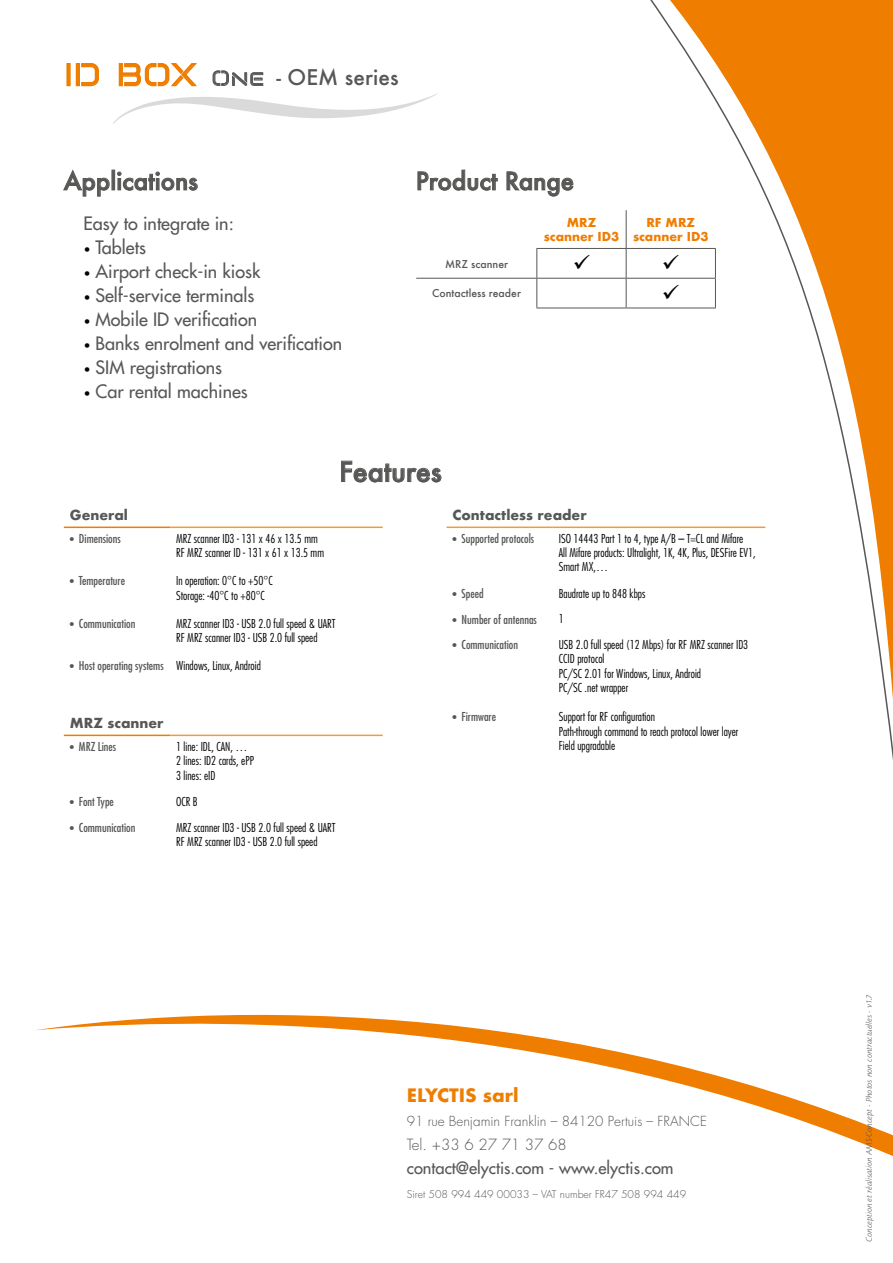
<style>
.page{position:relative;width:893px;height:1263px;background:#fff}
.page>*{position:absolute;margin:0;border:0;box-sizing:border-box;transform-origin:0 0}
.t1{font:500 27px "Futura";color:#575756}
.t2{font:500 24px "Futura";color:#575756}
.t3{font:500 21px "Futura";color:#575756}
.t4{font:18px "Futura";color:#575756}
.t5{font:700 18px "Futura";color:#ef7d00}
.t6{font:16.5px "Futura";color:#575756}
.t7{font:300 15px "Futura";color:#575756}
.t8{font:300 13.5px "Futura";color:#575756}
.t9{font:700 13.5px "Futura";color:#575756}
.t10{font:300 condensed 12px/14.4px "Futura";color:#000}
.t11{font:condensed 12px "Futura";color:#575756}
.t12{font:700 12px/14.4px "Futura";color:#ef7d00;text-align:center}
.t13{font:300 10.5px "Futura";color:#575756}
.t14{font:500 10.5px "Futura";color:#575756}
.t15{font:9px "Cronos MM It 250 6";color:#575756}
.s1{font-family:"Orbit Stencil";font-weight:400;font-size:31.5px;color:#ef7d00}
.s2{font-family:"Orbit Stencil";font-weight:400}
.s3{font-weight:300;font-size:12px;color:#000}
.s4{font-size:10.5px}
.s5{font-weight:400;font-size:10.5px;color:#575756}
.s6{font-weight:400;color:#575756}
</style>
<div class="page">
<svg style="left:639px;top:0;width:254px;height:760px"></svg>
<svg style="left:35px;top:1014px;width:858px;height:142px"></svg>
<div style="left:66px;top:63px;width:5px;height:23px;border:2px solid #ef7d00"></div>
<svg style="left:75px;top:63px;width:24px;height:24px"></svg>
<svg style="left:113px;top:63px;width:325px;height:61px"></svg>
<hr style="left:64px;top:526px;width:106px;height:2px;background:#ef7d00">
<hr style="left:170px;top:526px;width:213px;height:2px;background:#f4993f">
<hr style="left:536px;top:308px;width:90px;height:1px;background:#575756">
<hr style="left:626px;top:308px;width:90px;height:1px;background:#575756">
<div style="left:446px;top:502px;width:319px;height:25px;background:#fff"></div>
<hr style="left:446px;top:526px;width:107px;height:2px;background:#f4993f">
<hr style="left:553px;top:526px;width:212px;height:2px;background:#f4993f">
<hr style="left:64px;top:735px;width:106px;height:1px;background:#ef7d00">
<hr style="left:170px;top:735px;width:213px;height:1px;background:#f4993f">
<svg style="left:341px;top:460px;width:101px;height:23px"></svg>
<svg style="left:417px;top:169px;width:81px;height:22px"></svg>
<svg style="left:506px;top:171px;width:68px;height:26px"></svg>
<svg style="left:63px;top:169px;width:47px;height:28px"></svg>
<div style="left:112px;top:170px;width:3px;height:20px;border:1px solid #575756"></div>
<svg style="left:117px;top:171px;width:81px;height:20px"></svg>
<div style="left:64px;top:1051px;width:296px;height:147px;background:#fff"></div>
<svg style="left:416px;top:210px;width:300px;height:98px"></svg>
<h3 class="t3" style="left:64px;top:63px;width:336px"><span class="s1">ID BOX</span> <span class="s2">One</span> - OEM series</h3>
<h2 class="t2" style="left:64px;top:165px;width:136px">Applications</h2>
<h2 class="t2" style="left:416px;top:165px;width:160px">Product Range</h2>
<h3 class="t4" style="left:84px;top:212px;width:152px">Easy to integrate in:</h3>
<h3 class="t4" style="left:84px;top:236px;width:64px"><span class="s3">•</span> Tablets</h3>
<h3 class="t4" style="left:84px;top:260px;width:178px"><span class="s3">•</span> Airport check-in kiosk</h3>
<h3 class="t4" style="left:84px;top:284px;width:172px"><span class="s3">•</span> Self-service terminals</h3>
<h3 class="t4" style="left:84px;top:308px;width:175px"><span class="s3">•</span> Mobile ID verification</h3>
<h3 class="t4" style="left:84px;top:332px;width:260px"><span class="s3">•</span> Banks enrolment and verification</h3>
<h3 class="t4" style="left:84px;top:356px;width:140px"><span class="s3">•</span> SIM registrations</h3>
<h3 class="t4" style="left:84px;top:380px;width:166px"><span class="s3">•</span> Car rental machines</h3>
<p class="t12" style="left:544px;top:215px;width:77px">MRZ scanner ID3</p>
<p class="t12" style="left:633px;top:215px;width:77px">RF MRZ scanner ID3</p>
<p class="t14" style="left:445px;top:257px;width:65px">MRZ scanner</p>
<p class="t14" style="left:432px;top:286px;width:90px">Contactless reader</p>
<h1 class="t1" style="left:339px;top:453px;width:104px">Features</h1>
<p class="t9" style="left:70px;top:505px;width:60px">General</p>
<p class="t11" style="left:70px;top:531px;width:52px"><span class="s4">•</span> Dimensions</p>
<p class="t10" style="left:176px;top:531px;width:149px">MRZ scanner ID3 - 131 x 46 x 13.5 mm<br>RF MRZ scanner ID - 131 x 61 x 13.5 mm</p>
<p class="t11" style="left:70px;top:574px;width:57px"><span class="s4">•</span> Temperature</p>
<p class="t10" style="left:176px;top:573px;width:98px">In operation: 0°C to +50°C<br>Storage: -40°C to +80°C</p>
<p class="t11" style="left:70px;top:616px;width:67px"><span class="s4">•</span> Communication</p>
<p class="t10" style="left:176px;top:616px;width:161px">MRZ scanner ID3 - USB 2.0 full speed &amp; UART<br>RF MRZ scanner ID3 - USB 2.0 full speed</p>
<p class="t10" style="left:70px;top:659px;width:193px"><span class="s5">•</span> <span class="s6">Host operating systems</span> Windows, Linux, Android</p>
<p class="t9" style="left:70px;top:713px;width:95px">MRZ scanner</p>
<p class="t11" style="left:70px;top:739px;width:48px"><span class="s4">•</span> MRZ Lines</p>
<p class="t10" style="left:176px;top:739px;width:79px">1 line: IDL, CAN, …<br>2 lines: ID2 cards, ePP<br>3 lines: eID</p>
<p class="t11" style="left:70px;top:794px;width:46px"><span class="s4">•</span> Font Type</p>
<p class="t10" style="left:176px;top:794px;width:23px">OCR B</p>
<p class="t11" style="left:70px;top:820px;width:67px"><span class="s4">•</span> Communication</p>
<p class="t10" style="left:176px;top:820px;width:161px">MRZ scanner ID3 - USB 2.0 full speed &amp; UART<br>RF MRZ scanner ID3 - USB 2.0 full speed</p>
<p class="t9" style="left:452px;top:505px;width:136px">Contactless reader</p>
<p class="t11" style="left:452px;top:531px;width:83px"><span class="s4">•</span> Supported protocols</p>
<p class="t10" style="left:559px;top:531px;width:198px">ISO 14443 Part 1 to 4, type A/B – T=CL and Mifare<br>All Mifare products: Ultralight, 1K, 4K, Plus, DESFire EV1,<br>Smart MX,…</p>
<p class="t11" style="left:452px;top:586px;width:33px"><span class="s4">•</span> Speed</p>
<p class="t10" style="left:559px;top:586px;width:88px">Baudrate up to 848 kbps</p>
<p class="t11" style="left:452px;top:612px;width:86px"><span class="s4">•</span> Number of antennas</p>
<p class="t10" style="left:559px;top:612px;width:6px">1</p>
<p class="t11" style="left:452px;top:637px;width:67px"><span class="s4">•</span> Communication</p>
<p class="t10" style="left:559px;top:637px;width:191px">USB 2.0 full speed (12 Mbps) for RF MRZ scanner ID3<br>CCID protocol<br>PC/SC 2.01 for Windows, Linux, Android<br>PC/SC .net wrapper</p>
<p class="t11" style="left:452px;top:710px;width:45px"><span class="s4">•</span> Firmware</p>
<p class="t10" style="left:559px;top:710px;width:181px">Support for RF configuration<br>Path-through command to reach protocol lower layer<br>Field upgradable</p>
<h3 class="t5" style="left:407px;top:1082px;width:113px">ELYCTIS sarl</h3>
<p class="t8" style="left:407px;top:1112px;width:302px">91 rue Benjamin Franklin – 84120 Pertuis – FRANCE</p>
<p class="t7" style="left:407px;top:1135px;width:162px">Tel. +33 6 27 71 37 68</p>
<h3 class="t6" style="left:407px;top:1157px;width:268px">contact@elyctis.com - www.elyctis.com</h3>
<p class="t13" style="left:407px;top:1187px;width:281px">Siret 508 994 449 00033 – VAT number FR47 508 994 449</p>
<p class="t15" style="left:864px;top:1242px;width:249px;rotate:-90deg">Conception et réalisation AMS-Concept - Photos non contractuelles - v1.7</p>
</div>
